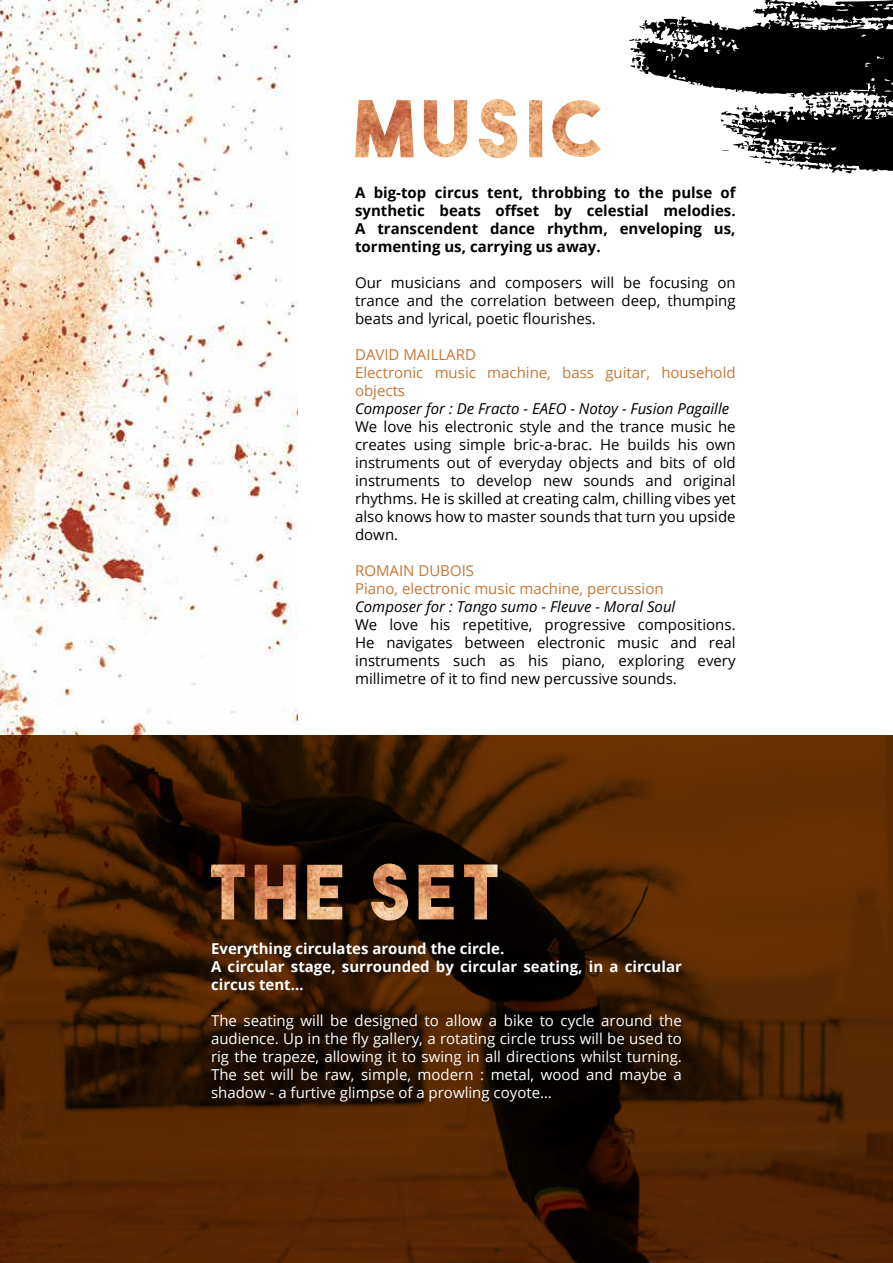
<style>
.page{position:relative;width:893px;height:1263px;background:#fff}
.page>*{position:absolute;margin:0;border:0;box-sizing:border-box;transform-origin:0 0}
.t1{font:15px/18px "Open Sans";color:#000;text-align:justify}
.t2{font:15px/18px "Open Sans";color:#fff;text-align:justify}
.t3{font:700 15px/18px "Open Sans";color:#000;text-align:justify}
.t4{font:15px/18px "Open Sans";color:#ca7636}
.t5{font:700 15px/18px "Open Sans";color:#fff}
.t6{font:italic 15px "Open Sans";color:#000}
</style>
<div class="page">
<img style="left:298px;top:736px;width:595px;height:527px">
<img style="left:0;top:0;width:298px;height:1263px">
<svg style="left:629px;top:0;width:264px;height:174px"></svg>
<img style="left:355px;top:99px;width:246px;height:59px">
<img style="left:211px;top:863px;width:286px;height:57px">
<p class="t3" style="left:355px;top:183px;width:382px">A big-top circus tent, throbbing to the pulse of synthetic beats offset by celestial melodies.<br>A transcendent dance rhythm, enveloping us, tormenting us, carrying us away.</p>
<p class="t1" style="left:355px;top:273px;width:382px">Our musicians and composers will be focusing on trance and the correlation between deep, thumping beats and lyrical, poetic flourishes.</p>
<p class="t4" style="left:355px;top:345px;width:382px">DAVID MAILLARD<br>Electronic music machine, bass guitar, household objects</p>
<p class="t6" style="left:355px;top:398px;width:376px">Composer for : De Fracto - EAEO - Notoy - Fusion Pagaille</p>
<p class="t1" style="left:355px;top:417px;width:382px">We love his electronic style and the trance music he creates using simple bric-a-brac. He builds his own instruments out of everyday objects and bits of old instruments to develop new sounds and original rhythms. He is skilled at creating calm, chilling vibes yet also knows how to master sounds that turn you upside down.</p>
<p class="t4" style="left:355px;top:561px;width:310px">ROMAIN DUBOIS<br>Piano, electronic music machine, percussion</p>
<p class="t6" style="left:355px;top:596px;width:322px">Composer for : Tango sumo - Fleuve - Moral Soul</p>
<p class="t1" style="left:355px;top:615px;width:382px">We love his repetitive, progressive compositions.<br>He navigates between electronic music and real instruments such as his piano, exploring every millimetre of it to find new percussive sounds.</p>
<p class="t5" style="left:211px;top:939px;width:472px">Everything circulates around the circle.<br>A circular stage, surrounded by circular seating, in a circular circus tent…</p>
<p class="t2" style="left:211px;top:1011px;width:472px">The seating will be designed to allow a bike to cycle around the audience. Up in the fly gallery, a rotating circle truss will be used to rig the trapeze, allowing it to swing in all directions whilst turning.<br>The set will be raw, simple, modern : metal, wood and maybe a shadow - a furtive glimpse of a prowling coyote…</p>
</div>
